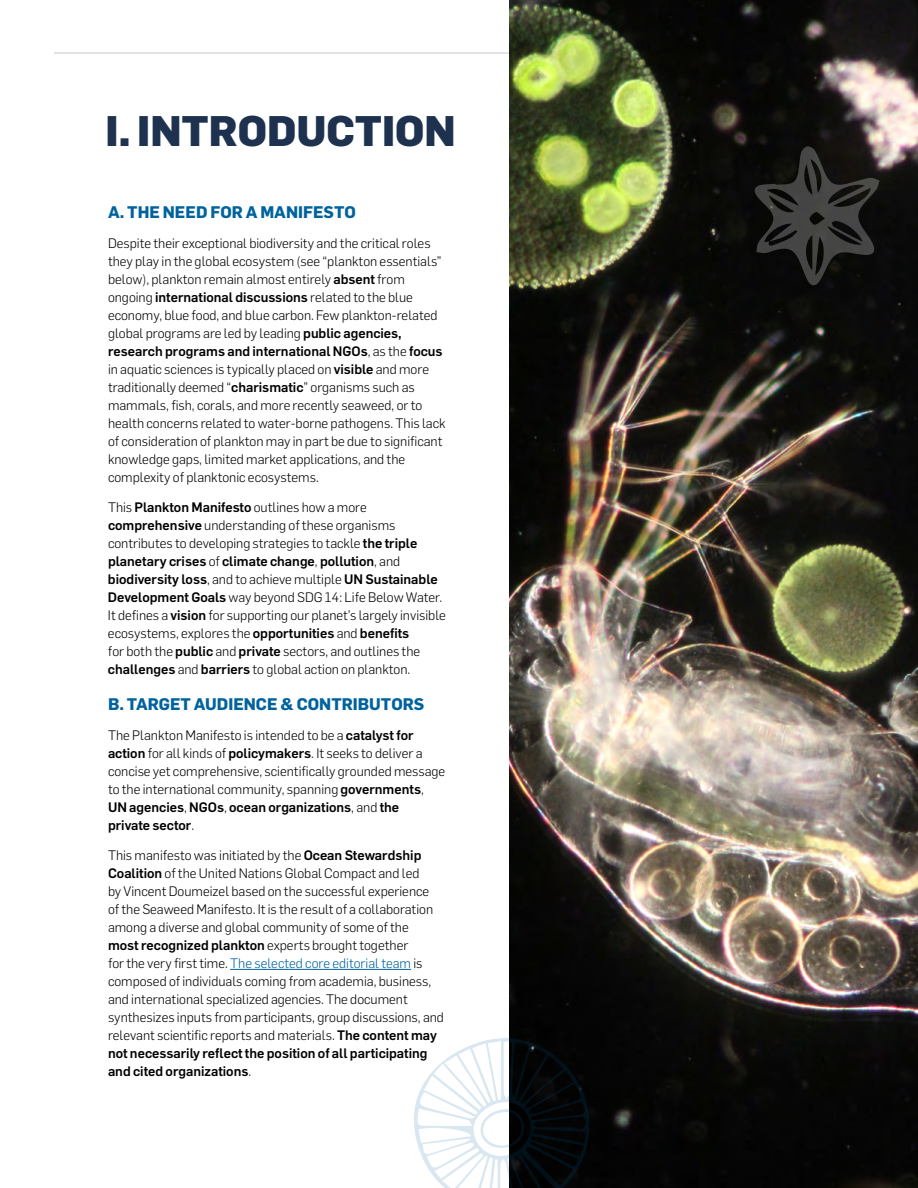
<style>
.page{position:relative;width:918px;height:1188px;background:#fff}
.page>*{position:absolute;margin:0;border:0;box-sizing:border-box;transform-origin:0 0}
.t1{font:800 42px "Flama";color:#1e3250}
.t2{font:700 16.5px "Flama";color:#00639d}
.t3{font:300 13.5px/18px "Flama";color:#000}
.s1{font-weight:500}
.s2{color:#00639d}
</style>
<div class="page">
<hr style="left:54px;top:52px;width:809px;height:1px;background:#e2e3e4">
<hr style="left:230px;top:969px;width:181px;height:1px;background:#00639d">
<img style="left:509px;top:0;width:409px;height:1188px">
<svg style="left:753px;top:146px;width:127px;height:141px;background:#222221"></svg>
<svg style="left:414px;top:1038px;width:179px;height:150px"></svg>
<h1 class="t1" style="left:106px;top:100px;width:352px">I. INTRODUCTION</h1>
<p class="t2" style="left:108px;top:202px;width:249px">A. THE NEED FOR A MANIFESTO</p>
<p class="t3" style="left:108px;top:234px;width:339px">Despite their exceptional biodiversity and the critical roles they play in the global ecosystem (see “plankton essentials” below), plankton remain almost entirely <span class="s1">absent</span> from ongoing <span class="s1">international discussions</span> related to the blue economy, blue food, and blue carbon. Few plankton-related global programs are led by leading <span class="s1">public agencies, research programs and international NGOs</span>, as the <span class="s1">focus </span>in aquatic sciences is typically placed on <span class="s1">visible</span> and more traditionally deemed “<span class="s1">charismatic</span>” organisms such as mammals, fish, corals, and more recently seaweed, or to health concerns related to water-borne pathogens. This lack of consideration of plankton may in part be due to significant knowledge gaps, limited market applications, and the complexity of planktonic ecosystems.</p>
<p class="t3" style="left:108px;top:497px;width:339px">This <span class="s1">Plankton Manifesto</span> outlines how a more <span class="s1">comprehensive</span> understanding of these organisms contributes to developing strategies to tackle <span class="s1">the triple planetary crises</span> of <span class="s1">climate change</span>, <span class="s1">pollution</span>, and <span class="s1">biodiversity loss</span>, and to achieve multiple <span class="s1">UN Sustainable Development Goals</span> way beyond SDG 14: Life Below Water.<br>It defines a <span class="s1">vision</span> for supporting our planet’s largely invisible ecosystems, explores the <span class="s1">opportunities</span> and <span class="s1">benefits<br></span>for both the <span class="s1">public</span> and <span class="s1">private</span> sectors, and outlines the <span class="s1">challenges</span> and <span class="s1">barriers</span> to global action on plankton.</p>
<p class="t2" style="left:108px;top:694px;width:318px">B. TARGET AUDIENCE &amp; CONTRIBUTORS</p>
<p class="t3" style="left:108px;top:726px;width:339px">The Plankton Manifesto is intended to be a <span class="s1">catalyst for action</span> for all kinds of <span class="s1">policymakers</span>. It seeks to deliver a concise yet comprehensive, scientifically grounded message to the international community, spanning <span class="s1">governments</span>, <span class="s1">UN agencies</span>, <span class="s1">NGOs</span>, <span class="s1">ocean organizations</span>, and <span class="s1">the<br>private sector</span>.</p>
<p class="t3" style="left:108px;top:845px;width:338px">This manifesto was initiated by the <span class="s1">Ocean Stewardship Coalition</span> of the United Nations Global Compact and led<br>by Vincent Doumeizel based on the successful experience<br>of the Seaweed Manifesto. It is the result of a collaboration among a diverse and global community of some of the<br><span class="s1">most recognized plankton</span> experts brought together<br>for the very first time. <span class="s2">The selected core editorial team</span> is composed of individuals coming from academia, business, and international specialized agencies. The document synthesizes inputs from participants, group discussions, and relevant scientific reports and materials. <span class="s1">The content may not necessarily reflect the position of all participating and cited organizations</span>.</p>
</div>
